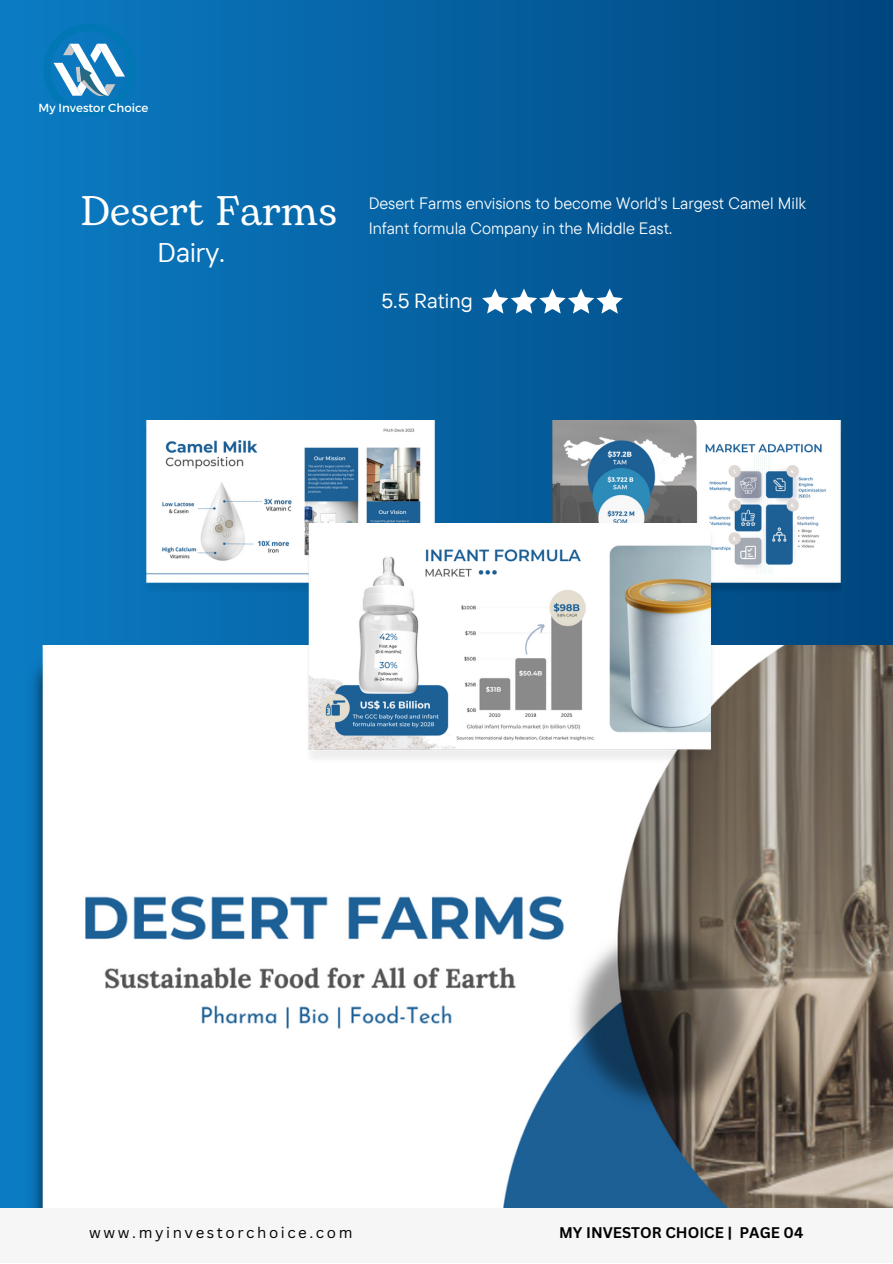
<style>
.page{position:relative;width:893px;height:1264px;background:#fff}
.page>*{position:absolute;margin:0;border:0;box-sizing:border-box;transform-origin:0 0}
.t1{font:41.1px "Bogart";color:#fff}
.t2{font:27px "TT Interphases";color:#fff}
.t3{font:20.4px "TT Interphases";color:#fff}
.t4{font:16.5px/25.8px "TT Commons Pro";color:#fff}
.t5{font:15px "Canva Sans";letter-spacing:.17em;color:#000}
.t6{font:700 15px "Canva Sans";color:#000}
.t7{font:11.7px "Montserrat";color:#fff}
</style>
<div class="page">
<div style="left:0;top:0;width:892px;height:1262px;background:linear-gradient(to right,#0b7cc4,#00467e)"></div>
<svg style="left:43px;top:24px;width:92px;height:92px;background:#308bc3"></svg>
<svg style="left:482px;top:288px;width:140px;height:25px"></svg>
<img style="left:0;top:645px;width:892px;height:563px">
<div style="left:0;top:1208px;width:892px;height:54px;background:#f6f6f6"></div>
<img style="left:135px;top:420px;width:312px;height:175px">
<img style="left:552px;top:420px;width:289px;height:175px">
<img style="left:293px;top:523px;width:434px;height:244px">
<p class="t7" style="left:38px;top:100px;width:112px">My Investor Choice</p>
<p class="t1" style="left:81px;top:181px;width:258px">Desert Farms</p>
<p class="t2" style="left:157px;top:235px;width:69px">Dairy.</p>
<p class="t4" style="left:368px;top:189px;width:439px">Desert Farms envisions to become World's Largest Camel Milk<br>Infant formula Company in the Middle East.</p>
<p class="t3" style="left:381px;top:287px;width:93px">5.5 Rating</p>
<p class="t5" style="left:89px;top:1222px;width:265px">www.myinvestorchoice.com</p>
<p class="t6" style="left:559px;top:1221px;width:246px">MY INVESTOR CHOICE | PAGE 04</p>
</div>
